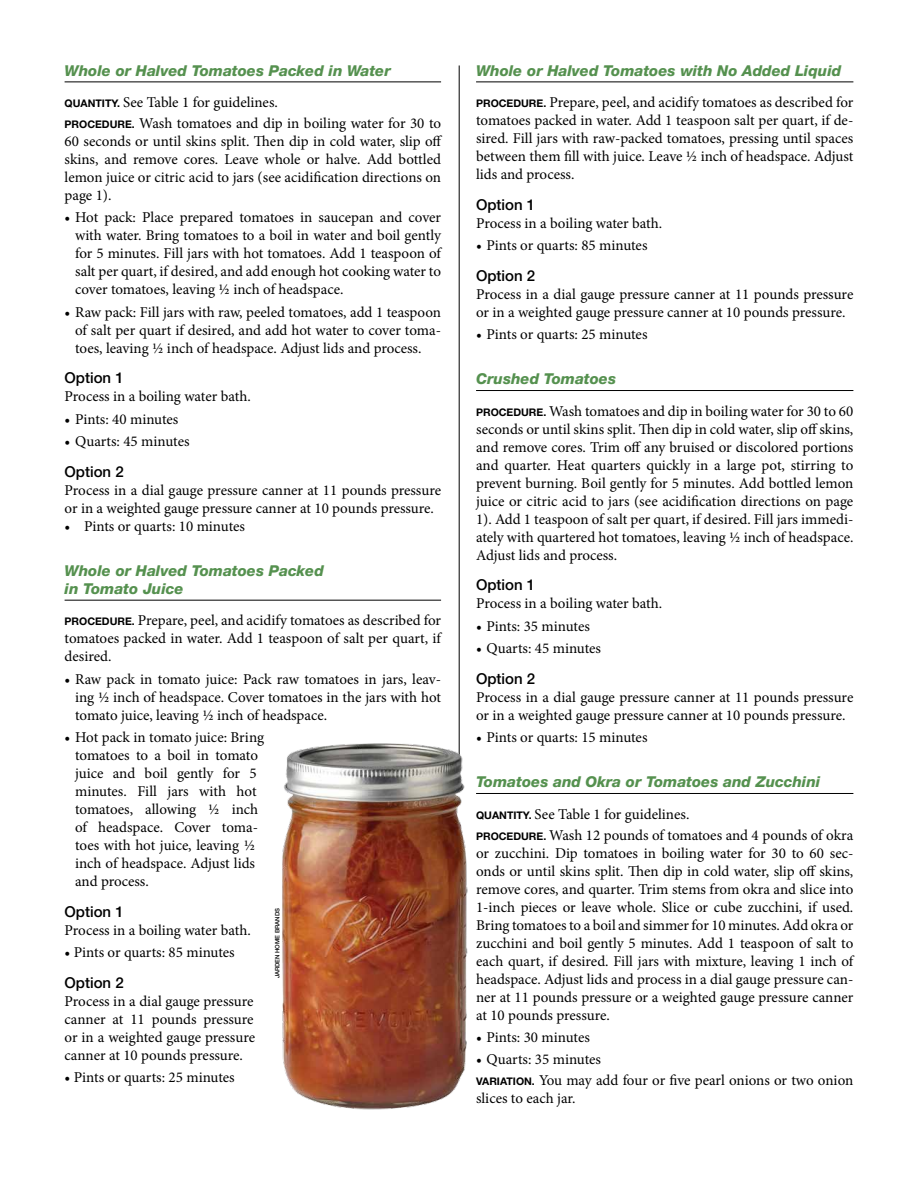
<style>
.page{position:relative;width:918px;height:1188px;background:#fff}
.page>*{position:absolute;margin:0;border:0;box-sizing:border-box;transform-origin:0 0}
.t1{font:15px/18px "Minion Pro";letter-spacing:-.005em;color:#000;text-align:justify}
.t2{font:italic 800 15px/18px "Helvetica Neue LT Std";color:#55914f}
.t3{font:500 15px "Helvetica Neue LT Std";color:#000}
.t4{font:500 6px "Helvetica Neue LT Std";color:#000}
.s1{font-family:"Helvetica Neue LT Std";font-weight:700;font-size:10.5px}
</style>
<div class="page">
<hr style="left:459px;top:65px;width:1px;height:714px;background:#000">
<hr style="left:65px;top:82px;width:376px;height:1px;background:#000">
<hr style="left:65px;top:600px;width:376px;height:1px;background:#000">
<img style="left:282px;top:697px;width:186px;height:413px">
<hr style="left:476px;top:82px;width:377px;height:1px;background:#000">
<hr style="left:476px;top:390px;width:377px;height:1px;background:#000">
<hr style="left:476px;top:793px;width:377px;height:1px;background:#000">
<p class="t2" style="left:65px;top:61px;width:328px">Whole or Halved Tomatoes Packed in Water</p>
<p class="t1" style="left:65px;top:92px;width:378px;line-height:21px"><span class="s1">QUANTITY.</span> See Table 1 for guidelines.<br><span class="s1">PROCEDURE.</span> Wash tomatoes and dip in boiling water for 30 to</p>
<p class="t1" style="left:65px;top:132px;width:379px">60 seconds or until skins split. Then dip in cold water, slip off skins, and remove cores. Leave whole or halve. Add bottled lemon juice or citric acid to jars (see acidification directions on page 1).</p>
<p class="t1" style="left:75px;top:209px;width:368px;text-indent:-10px">• Hot pack: Place prepared tomatoes in saucepan and cover with water. Bring tomatoes to a boil in water and boil gently for 5 minutes. Fill jars with hot tomatoes. Add 1 teaspoon of salt per quart, if desired, and add enough hot cooking water to cover tomatoes, leaving ½ inch of headspace.</p>
<p class="t1" style="left:75px;top:303px;width:368px;text-indent:-10px">• Raw pack: Fill jars with raw, peeled tomatoes, add 1 teaspoon of salt per quart if desired, and add hot water to cover toma&shy;toes, leaving ½ inch of headspace. Adjust lids and process.</p>
<p class="t3" style="left:65px;top:369px;width:61px">Option 1</p>
<p class="t1" style="left:65px;top:388px;width:188px">Process in a boiling water bath.</p>
<p class="t1" style="left:65px;top:410px;width:115px">• Pints: 40 minutes</p>
<p class="t1" style="left:65px;top:432px;width:127px">• Quarts: 45 minutes</p>
<p class="t3" style="left:65px;top:463px;width:61px">Option 2</p>
<p class="t1" style="left:65px;top:481px;width:378px">Process in a dial gauge pressure canner at 11 pounds pressure or in a weighted gauge pressure canner at 10 pounds pressure.</p>
<p class="t1" style="left:65px;top:517px;width:182px">• Pints or quarts: 10 minutes</p>
<p class="t2" style="left:65px;top:561px;width:261px">Whole or Halved Tomatoes Packed in Tomato Juice</p>
<p class="t1" style="left:65px;top:612px;width:378px"><span class="s1">PROCEDURE.</span> Prepare, peel, and acidify tomatoes as described for tomatoes packed in water. Add 1 teaspoon of salt per quart, if desired.</p>
<p class="t1" style="left:75px;top:670px;width:368px;text-indent:-10px">• Raw pack in tomato juice: Pack raw tomatoes in jars, leav&shy;ing ½ inch of headspace. Cover tomatoes in the jars with hot tomato juice, leaving ½ inch of headspace.</p>
<p class="t1" style="left:75px;top:728px;width:191px;text-align:left;text-indent:-10px">• Hot pack in tomato juice: Bring tomatoes to a boil in tomato juice and boil gently for 5 minutes. Fill jars with hot tomatoes, allowing ½ inch of headspace. Cover toma&shy;toes with hot juice, leaving ½ inch of headspace. Adjust lids and process.</p>
<p class="t3" style="left:65px;top:902px;width:61px">Option 1</p>
<p class="t1" style="left:65px;top:921px;width:188px">Process in a boiling water bath.</p>
<p class="t1" style="left:65px;top:943px;width:172px">• Pints or quarts: 85 minutes</p>
<p class="t3" style="left:65px;top:973px;width:61px">Option 2</p>
<p class="t1" style="left:65px;top:992px;width:192px">Process in a dial gauge pressure canner at 11 pounds pressure or in a weighted gauge pressure canner at 10 pounds pressure.</p>
<p class="t1" style="left:65px;top:1068px;width:172px">• Pints or quarts: 25 minutes</p>
<p class="t4" style="left:274px;top:978px;width:72px;rotate:-90deg">JARDEN HOME BRANDS</p>
<p class="t2" style="left:476px;top:61px;width:367px">Whole or Halved Tomatoes with No Added Liquid</p>
<p class="t1" style="left:476px;top:93px;width:379px"><span class="s1">PROCEDURE.</span> Prepare, peel, and acidify tomatoes as described for tomatoes packed in water. Add 1 teaspoon salt per quart, if de&shy;sired. Fill jars with raw-packed tomatoes, pressing until spaces between them fill with juice. Leave ½ inch of headspace. Adjust lids and process.</p>
<p class="t3" style="left:476px;top:195px;width:61px">Option 1</p>
<p class="t1" style="left:476px;top:214px;width:188px">Process in a boiling water bath.</p>
<p class="t1" style="left:476px;top:236px;width:173px">• Pints or quarts: 85 minutes</p>
<p class="t3" style="left:476px;top:267px;width:61px">Option 2</p>
<p class="t1" style="left:476px;top:285px;width:379px">Process in a dial gauge pressure canner at 11 pounds pressure or in a weighted gauge pressure canner at 10 pounds pressure.</p>
<p class="t1" style="left:476px;top:325px;width:173px">• Pints or quarts: 25 minutes</p>
<p class="t2" style="left:476px;top:370px;width:142px">Crushed Tomatoes</p>
<p class="t1" style="left:476px;top:402px;width:379px"><span class="s1">PROCEDURE.</span> Wash tomatoes and dip in boiling water for 30 to 60 seconds or until skins split. Then dip in cold water, slip off skins, and remove cores. Trim off any bruised or discolored portions and quarter. Heat quarters quickly in a large pot, stirring to prevent burning. Boil gently for 5 minutes. Add bottled lemon juice or citric acid to jars (see acidification directions on page 1). Add 1 teaspoon of salt per quart, if desired. Fill jars immedi&shy;ately with quartered hot tomatoes, leaving ½ inch of headspace.<br>Adjust lids and process.</p>
<p class="t3" style="left:476px;top:576px;width:61px">Option 1</p>
<p class="t1" style="left:476px;top:595px;width:188px">Process in a boiling water bath.</p>
<p class="t1" style="left:476px;top:617px;width:115px">• Pints: 35 minutes</p>
<p class="t1" style="left:476px;top:639px;width:127px">• Quarts: 45 minutes</p>
<p class="t3" style="left:476px;top:670px;width:61px">Option 2</p>
<p class="t1" style="left:476px;top:688px;width:379px">Process in a dial gauge pressure canner at 11 pounds pressure or in a weighted gauge pressure canner at 10 pounds pressure.</p>
<p class="t1" style="left:476px;top:728px;width:173px">• Pints or quarts: 15 minutes</p>
<p class="t2" style="left:476px;top:773px;width:346px">Tomatoes and Okra or Tomatoes and Zucchini</p>
<p class="t1" style="left:476px;top:803px;width:379px;line-height:21px"><span class="s1">QUANTITY.</span> See Table 1 for guidelines.<br><span class="s1">PROCEDURE.</span> Wash 12 pounds of tomatoes and 4 pounds of okra</p>
<p class="t1" style="left:476px;top:844px;width:379px">or zucchini. Dip tomatoes in boiling water for 30 to 60 sec&shy;onds or until skins split. Then dip in cold water, slip off skins, remove cores, and quarter. Trim stems from okra and slice into 1-inch pieces or leave whole. Slice or cube zucchini, if used.<br>Bring tomatoes to a boil and simmer for 10 minutes. Add okra or zucchini and boil gently 5 minutes. Add 1 teaspoon of salt to each quart, if desired. Fill jars with mixture, leaving 1 inch of headspace. Adjust lids and process in a dial gauge pressure can&shy;ner at 11 pounds pressure or a weighted gauge pressure canner at 10 pounds pressure.</p>
<p class="t1" style="left:476px;top:1028px;width:115px">• Pints: 30 minutes</p>
<p class="t1" style="left:476px;top:1049px;width:379px;line-height:21px">• Quarts: 35 minutes<br><span class="s1">VARIATION.</span> You may add four or five pearl onions or two onion</p>
<p class="t1" style="left:476px;top:1090px;width:101px">slices to each jar.</p>
</div>
